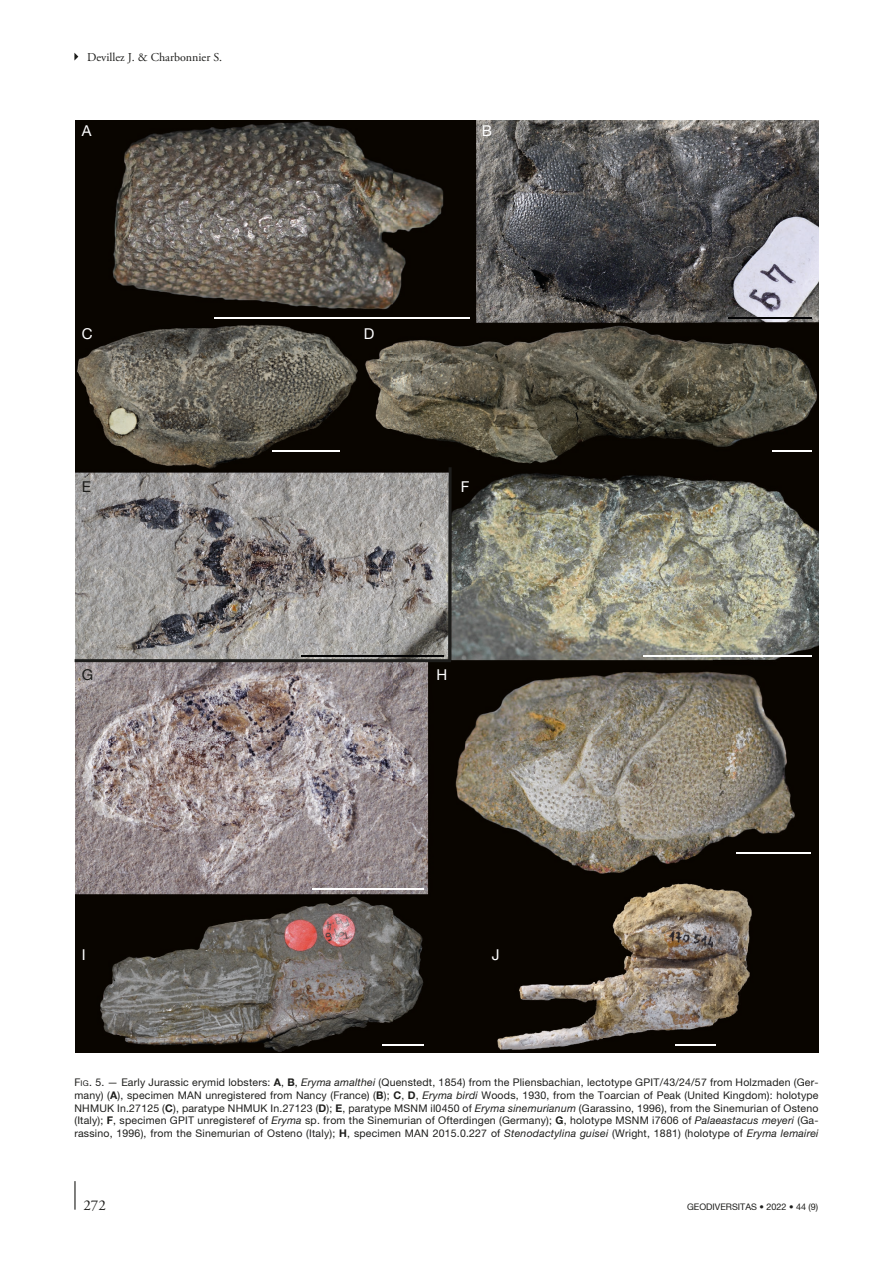
<style>
.page{position:relative;width:893px;height:1263px;background:#fff}
.page>*{position:absolute;margin:0;border:0;box-sizing:border-box;transform-origin:0 0}
.t1{font:15px "Helvetica Neue";color:#fff}
.t2{font:15px "Adobe Garamond Pro";color:#1d1d1b}
.t3{font:15px "Helvetica Neue";color:#1d1d1b}
.t4{font:12px "Adobe Garamond Pro";color:#1d1d1b}
.t5{font:10.5px/12.8px "Helvetica Neue";letter-spacing:.02em;color:#1d1d1b;text-align:justify}
.t6{font:9px "Helvetica Neue";color:#1d1d1b}
.s1{font-style:inherit}
.s2{font-size:7.8px}
.s3{font-weight:700}
.s4{font-style:italic}
</style>
<div class="page">
<hr style="left:74px;top:1181px;width:2px;height:29px;background:#1d1d1b">
<svg style="left:74px;top:53px;width:4px;height:8px"></svg>
<img style="left:75px;top:121px;width:743px;height:931px">
<hr style="left:728px;top:317px;width:83px;height:1px;background:#020203">
<hr style="left:214px;top:317px;width:256px;height:1px;background:#fff">
<hr style="left:772px;top:450px;width:39px;height:2px;background:#fff">
<hr style="left:643px;top:655px;width:168px;height:2px;background:#fff">
<hr style="left:675px;top:1044px;width:40px;height:2px;background:#fff">
<hr style="left:382px;top:1044px;width:41px;height:2px;background:#fff">
<hr style="left:736px;top:852px;width:75px;height:1px;background:#fff">
<hr style="left:312px;top:889px;width:111px;height:1px;background:#fff">
<hr style="left:272px;top:450px;width:67px;height:2px;background:#fff">
<svg style="left:75px;top:467px;width:377px;height:195px"></svg>
<p class="t4" style="left:87px;top:50px;width:136px">Devillez J. &amp; Charbonnier S.</p>
<p class="t1" style="left:82px;top:121px;width:11px">A</p>
<p class="t1" style="left:482px;top:121px;width:12px">B</p>
<p class="t1" style="left:82px;top:325px;width:12px">C</p>
<p class="t1" style="left:364px;top:325px;width:12px">D</p>
<p class="t3" style="left:82px;top:478px;width:11px">E</p>
<p class="t1" style="left:461px;top:478px;width:10px">F</p>
<p class="t3" style="left:82px;top:665px;width:13px">G</p>
<p class="t1" style="left:436px;top:665px;width:12px">H</p>
<p class="t1" style="left:82px;top:946px;width:5px">I</p>
<p class="t1" style="left:492px;top:946px;width:9px">J</p>
<p class="t5" style="left:74px;top:1076px;width:746px"><span class="s1">F</span><span class="s2">ig</span><span class="s1">. 5</span>. — Early Jurassic erymid lobsters: <span class="s3">A</span>, <span class="s3">B</span>, <span class="s4">Eryma amalthei</span> (Quenstedt, 1854) from the Pliensbachian, lectotype GPIT/43/24/57 from Holzmaden (Ger&shy;many) (<span class="s3">A</span>), specimen MAN unregistered from Nancy (France) (<span class="s3">B</span>); <span class="s3">C</span>, <span class="s3">D</span>, <span class="s4">Eryma birdi</span> Woods, 1930, from the Toarcian of Peak (United Kingdom): holotype NHMUK In.27125 (<span class="s3">C</span>), paratype NHMUK In.27123 (<span class="s3">D</span>); <span class="s3">E</span>, paratype MSNM il0450 of <span class="s4">Eryma sinemurianum</span> (Garassino, 1996), from the Sinemurian of Osteno (Italy); <span class="s3">F</span>, specimen GPIT unregisteref of <span class="s4">Eryma</span> sp. from the Sinemurian of Ofterdingen (Germany); <span class="s3">G</span>, holotype MSNM i7606 of <span class="s4">Palaeastacus meyeri</span> (Ga&shy;rassino, 1996), from the Sinemurian of Osteno (Italy); <span class="s3">H</span>, specimen MAN 2015.0.227 of <span class="s4">Stenodactylina guisei</span> (Wright, 1881) (holotype of <span class="s4">Eryma lemairei</span></p>
<h1 class="t2" style="left:83px;top:1196px;width:24px">272</h1>
<p class="t6" style="left:687px;top:1201px;width:133px">GEODIVERSITAS • 2022 • 44 (9)</p>
</div>
